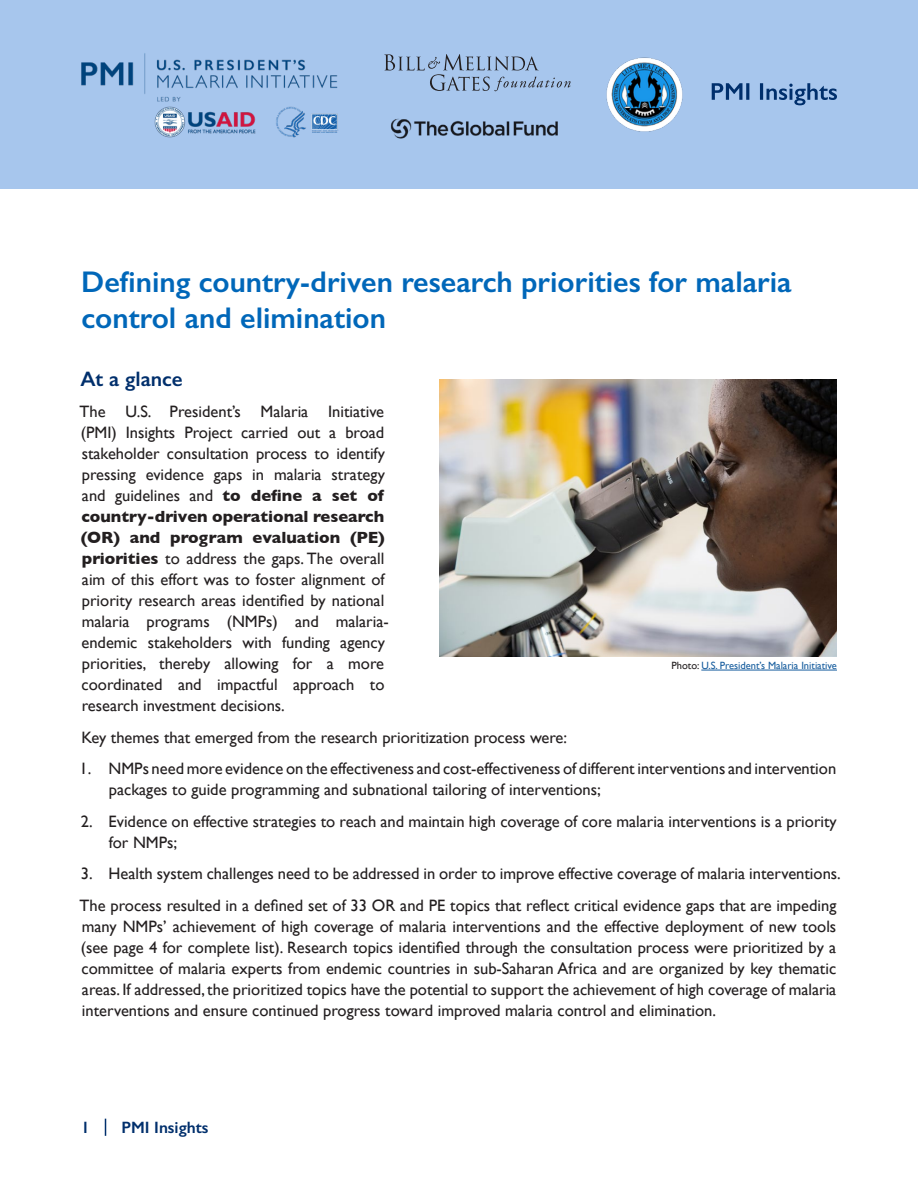
<style>
.page{position:relative;width:918px;height:1188px;background:#fff}
.page>*{position:absolute;margin:0;border:0;box-sizing:border-box;transform-origin:0 0}
.t1{font:600 30px/36px "Gill Sans";color:#0067b9}
.t2{font:600 21px "Gill Sans";color:#002f6c}
.Body_text{font:16.5px/21px "Gill Sans";color:#231f20}
.t3{font:600 16.5px "Gill Sans";color:#002f6c}
.Body_text-2{font:10.5px "Gill Sans";color:#175d9e}
.s1{font-weight:700}
.s2{color:#231f20}
</style>
<div class="page">
<svg style="left:105px;top:1119px;width:1px;height:17px"></svg>
<div style="left:0;top:0;width:918px;height:189px;background:#a7c6ed"></div>
<img style="left:81px;top:53px;width:257px;height:85px">
<svg style="left:712px;top:83px;width:125px;height:22px"></svg>
<img style="left:606px;top:57px;width:77px;height:75px">
<img style="left:391px;top:118px;width:167px;height:21px">
<svg style="left:384px;top:54px;width:187px;height:37px"></svg>
<img style="left:439px;top:379px;width:398px;height:277px">
<hr style="left:701px;top:670px;width:136px;height:1px;background:#175d9e">
<h1 class="t1" style="left:81px;top:263px;width:712px">Defining country-driven research priorities for malaria control and elimination</h1>
<h2 class="t2" style="left:80px;top:366px;width:104px">At a glance</h2>
<p class="Body_text" style="left:80px;top:401px;width:311px">The U.S. President’s Malaria Initiative (PMI) Insights Project carried out a broad stakeholder consultation process to identify pressing evidence gaps in malaria strategy and guidelines and <span class="s1">to define a set of country-driven operational research (OR) and program evaluation (PE) priorities</span> to address the gaps. The overall aim of this effort was to foster alignment of priority research areas identified by national malaria programs (NMPs) and malaria&shy;endemic stakeholders with funding agency priorities, thereby allowing for a more coordinated and impactful approach to research investment decisions.</p>
<p class="Body_text" style="left:82px;top:726px;width:487px">Key themes that emerged from the research prioritization process were:</p>
<p class="Body_text" style="left:109px;top:758px;width:729px;text-indent:-29px">1. NMPs need more evidence on the effectiveness and cost-effectiveness of different interventions and intervention packages to guide programming and subnational tailoring of interventions;</p>
<p class="Body_text" style="left:109px;top:810px;width:730px;text-indent:-28px">2. Evidence on effective strategies to reach and maintain high coverage of core malaria interventions is a priority for NMPs;</p>
<p class="Body_text" style="left:81px;top:863px;width:761px">3. Health system challenges need to be addressed in order to improve effective coverage of malaria interventions.</p>
<p class="Body_text" style="left:80px;top:894px;width:758px;text-align:justify">The process resulted in a defined set of 33 OR and PE topics that reflect critical evidence gaps that are impeding many NMPs’ achievement of high coverage of malaria interventions and the effective deployment of new tools (see page 4 for complete list). Research topics identified through the consultation process were prioritized by a committee of malaria experts from endemic countries in sub-Saharan Africa and are organized by key thematic areas. If addressed, the prioritized topics have the potential to support the achievement of high coverage of malaria interventions and ensure continued progress toward improved malaria control and elimination.</p>
<p class="Body_text-2" style="left:671px;top:660px;width:167px"><span class="s2">Photo:</span> U.S. President’s Malaria Initiative</p>
<p class="t3" style="left:81px;top:1117px;width:10px">1</p>
<p class="t3" style="left:122px;top:1117px;width:88px">PMI Insights</p>
</div>
